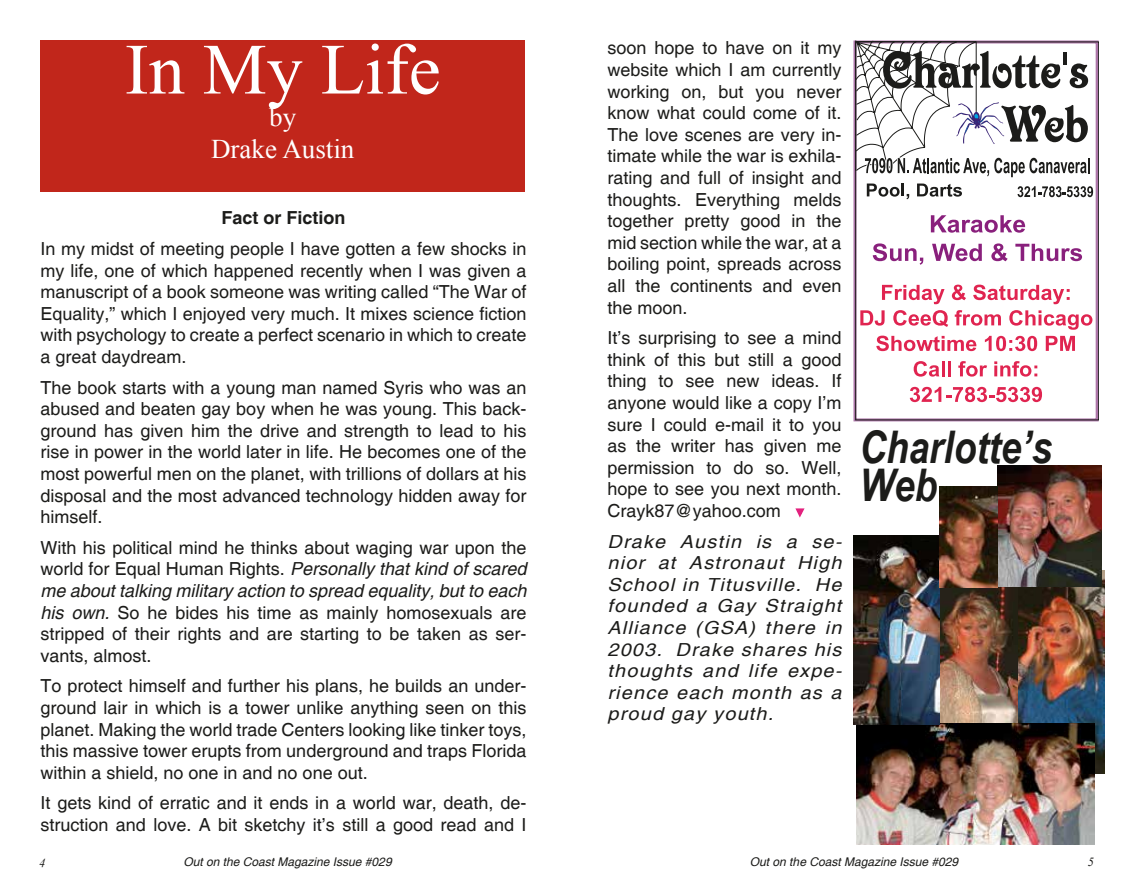
<style>
.page{position:relative;width:1134px;height:891px;background:#fff}
.page>*{position:absolute;margin:0;border:0;box-sizing:border-box;transform-origin:0 0}
.t1{font:72px "Times New Roman";color:#fff}
.t2{font:italic 700 45px/37.5px "Arial Narrow";color:#1c1c1a}
.t3{font:27px/32.4px "Times New Roman";color:#fff;text-align:center}
.t4{font:18px/21.6px "Helvetica";color:#1c1c1a;text-align:justify}
.t5{font:italic 18px/21.6px "Helvetica";letter-spacing:.06em;color:#1c1c1a;text-align:justify;scale:1.1 1}
.t6{font:700 18px "Helvetica";color:#1c1c1a}
.t7{font:italic 12.45px "Times New Roman";color:#1c1c1a}
.t8{font:italic 12px "Helvetica";color:#1c1c1a}
.s1{font-style:italic}
</style>
<div class="page">
<img style="left:939px;top:586px;width:79px;height:138px">
<svg style="left:882px;top:285px;width:63px;height:19px"></svg>
<svg style="left:952px;top:285px;width:14px;height:15px"></svg>
<svg style="left:973px;top:285px;width:97px;height:19px"></svg>
<svg style="left:860px;top:310px;width:25px;height:16px"></svg>
<svg style="left:893px;top:310px;width:55px;height:17px"></svg>
<svg style="left:955px;top:310px;width:46px;height:16px"></svg>
<svg style="left:1009px;top:310px;width:83px;height:20px"></svg>
<svg style="left:876px;top:336px;width:100px;height:15px"></svg>
<svg style="left:985px;top:336px;width:52px;height:15px"></svg>
<svg style="left:1046px;top:336px;width:29px;height:15px"></svg>
<svg style="left:914px;top:361px;width:25px;height:16px"></svg>
<hr style="left:942px;top:361px;width:3px;height:15px;background:#e02450">
<hr style="left:948px;top:361px;width:3px;height:15px;background:#e02450">
<svg style="left:958px;top:361px;width:29px;height:16px"></svg>
<svg style="left:994px;top:361px;width:43px;height:16px"></svg>
<svg style="left:910px;top:387px;width:132px;height:15px"></svg>
<svg style="left:931px;top:215px;width:94px;height:18px"></svg>
<svg style="left:873px;top:243px;width:50px;height:22px"></svg>
<svg style="left:932px;top:244px;width:50px;height:17px"></svg>
<svg style="left:991px;top:243px;width:17px;height:18px"></svg>
<svg style="left:1015px;top:244px;width:67px;height:17px"></svg>
<svg style="left:854px;top:40px;width:239px;height:159px"></svg>
<div style="left:855px;top:42px;width:244px;height:378px;border:1px solid #1c1c1a"></div>
<img style="left:1018px;top:570px;width:86px;height:203px">
<img style="left:856px;top:724px;width:239px;height:120px">
<img style="left:854px;top:536px;width:85px;height:188px">
<img style="left:998px;top:465px;width:104px;height:121px">
<img style="left:939px;top:486px;width:59px;height:102px">
<div style="left:40px;top:40px;width:485px;height:152px;background:#c1261b"></div>
<svg style="left:795px;top:508px;width:10px;height:10px"></svg>
<h1 class="t1" style="left:125px;top:21px;width:317px">In My Life</h1>
<h3 class="t3" style="left:211px;top:100px;width:145px">by<br>Drake Austin</h3>
<p class="t6" style="left:221px;top:207px;width:126px">Fact or Fiction</p>
<p class="t4" style="left:41px;top:239px;width:488px">In my midst of meeting people I have gotten a few shocks in my life, one of which happened recently when I was given a manuscript of a book someone was writing called “The War of Equality,” which I enjoyed very much. It mixes science fiction with psychology to create a perfect scenario in which to create a great daydream.</p>
<p class="t4" style="left:41px;top:377px;width:488px">The book starts with a young man named Syris who was an abused and beaten gay boy when he was young. This back&shy;ground has given him the drive and strength to lead to his rise in power in the world later in life. He becomes one of the most powerful men on the planet, with trillions of dollars at his disposal and the most advanced technology hidden away for himself.</p>
<p class="t4" style="left:41px;top:537px;width:487px">With his political mind he thinks about waging war upon the world for Equal Human Rights. <span class="s1">Personally that kind of scared me about talking military action to spread equality, but to each his own.</span> So he bides his time as mainly homosexuals are stripped of their rights and are starting to be taken as ser&shy;vants, almost.</p>
<p class="t4" style="left:41px;top:676px;width:488px">To protect himself and further his plans, he builds an under&shy;ground lair in which is a tower unlike anything seen on this planet. Making the world trade Centers looking like tinker toys, this massive tower erupts from underground and traps Florida within a shield, no one in and no one out.</p>
<p class="t4" style="left:41px;top:793px;width:488px">It gets kind of erratic and it ends in a world war, death, de&shy;struction and love. A bit sketchy it’s still a good read and I</p>
<p class="t4" style="left:608px;top:38px;width:235px">soon hope to have on it my website which I am currently working on, but you never know what could come of it.<br>The love scenes are very in&shy;timate while the war is exhila&shy;rating and full of insight and thoughts. Everything melds together pretty good in the mid section while the war, at a boiling point, spreads across all the continents and even the moon.</p>
<p class="t4" style="left:608px;top:328px;width:236px">It’s surprising to see a mind think of this but still a good thing to see new ideas. If anyone would like a copy I’m sure I could e-mail it to you as the writer has given me permission to do so. Well, hope to see you next month.<br>Crayk87@yahoo.com</p>
<p class="t5" style="left:608px;top:531px;width:215px">Drake Austin is a se&shy;nior at Astronaut High School in Titusville. He founded a Gay Straight Alliance (GSA) there in 2003. Drake shares his thoughts and life expe&shy;rience each month as a proud gay youth.</p>
<h2 class="t2" style="left:860px;top:430px;width:194px">Charlotte’s<br>Web</h2>
<p class="t7" style="left:39px;top:855px;width:8px">4</p>
<p class="t8" style="left:184px;top:855px;width:210px">Out on the Coast Magazine Issue #029</p>
<p class="t8" style="left:750px;top:855px;width:210px">Out on the Coast Magazine Issue #029</p>
<p class="t7" style="left:1088px;top:853px;width:8px">5</p>
</div>
